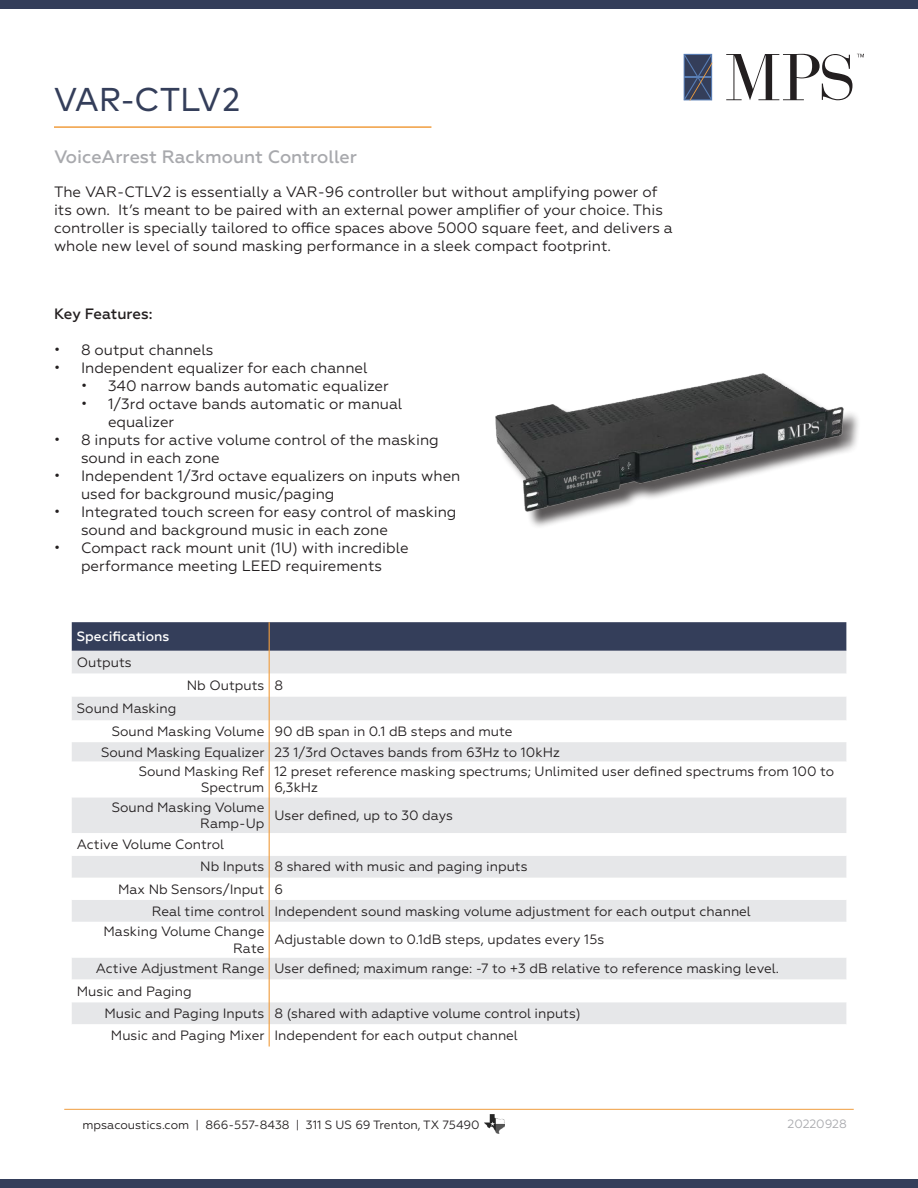
<style>
.page{position:relative;width:918px;height:1188px;background:#fff}
.page>*{position:absolute;margin:0;border:0;box-sizing:border-box;transform-origin:0 0}
.t1{font:64.95px "Didot";color:#231f20}
.t2{font:33px "Mark";color:#343e5a}
.t3{font:500 18px "Geometria";color:#a8a9ad}
.t4{font:15px/18px "Geometria";color:#231f20}
.t5{font:500 15px "Geometria";color:#231f20}
.t6{font:13.5px/16.2px "Geometria";color:#231f20;text-align:right}
.t7{font:500 13.5px "Geometria";color:#fff}
.t8{font:12px "Geometria";color:#231f20}
.t9{font:12px "Geometria";letter-spacing:-.01em;color:#a8a9ad}
</style>
<div class="page">
<hr style="left:64px;top:1109px;width:790px;height:1px;background:#f09d3e">
<div style="left:0;top:0;width:918px;height:9px;background:#343e5a"></div>
<div style="left:0;top:1179px;width:918px;height:9px;background:#343e5a"></div>
<img style="left:484px;top:1114px;width:21px;height:20px">
<svg style="left:72px;top:622px;width:774px;height:29px;background:#37415c"></svg>
<div style="left:72px;top:651px;width:774px;height:23px;background:#e6e7e9"></div>
<svg style="left:72px;top:674px;width:774px;height:373px"></svg>
<svg style="left:684px;top:54px;width:28px;height:46px"></svg>
<svg style="left:822px;top:54px;width:42px;height:46px"></svg>
<hr style="left:54px;top:126px;width:377px;height:2px;background:#f09d3e">
<hr style="left:269px;top:622px;width:1px;height:425px;background:#f09d3e">
<div style="left:499px;top:376px;width:362px;height:154px;background:#231f20;opacity:.75"></div>
<img style="left:495px;top:373px;width:351px;height:142px">
<p class="t2" style="left:54px;top:79px;width:188px">VAR-CTLV2</p>
<p class="t3" style="left:54px;top:146px;width:304px">VoiceArrest Rackmount Controller</p>
<p class="t4" style="left:54px;top:183px;width:620px">The VAR-CTLV2 is essentially a VAR-96 controller but without amplifying power of its own. It’s meant to be paired with an external power amplifier of your choice. This controller is specially tailored to office spaces above 5000 square feet, and delivers a whole new level of sound masking performance in a sleek compact footprint.</p>
<p class="t5" style="left:54px;top:305px;width:100px">Key Features:</p>
<p class="t4" style="left:54px;top:341px;width:161px">• 8 output channels</p>
<p class="t4" style="left:54px;top:359px;width:315px">• Independent equalizer for each channel</p>
<p class="t4" style="left:81px;top:377px;width:309px">• 340 narrow bands automatic equalizer</p>
<p class="t4" style="left:108px;top:395px;width:296px;text-indent:-27px">• 1/3rd octave bands automatic or manual equalizer</p>
<p class="t4" style="left:81px;top:431px;width:359px;text-indent:-27px">• 8 inputs for active volume control of the masking sound in each zone</p>
<p class="t4" style="left:81px;top:467px;width:381px;text-indent:-27px">• Independent 1/3rd octave equalizers on inputs when used for background music/paging</p>
<p class="t4" style="left:81px;top:503px;width:377px;text-indent:-27px">• Integrated touch screen for easy control of masking sound and background music in each zone</p>
<p class="t4" style="left:54px;top:539px;width:356px;text-align:center">• Compact rack mount unit (1U) with incredible performance meeting LEED requirements</p>
<p class="t7" style="left:77px;top:629px;width:94px">Specifications</p>
<p class="t6" style="left:77px;top:654px;width:56px">Outputs</p>
<p class="t6" style="left:187px;top:677px;width:79px">Nb Outputs</p>
<p class="t6" style="left:274px;top:677px;width:10px">8</p>
<h1 class="t1" style="left:725px;top:39px;width:100px">MP</h1>
<p class="t6" style="left:77px;top:700px;width:101px">Sound Masking</p>
<p class="t6" style="left:112px;top:723px;width:154px">Sound Masking Volume</p>
<p class="t6" style="left:274px;top:723px;width:240px">90 dB span in 0.1 dB steps and mute</p>
<p class="t6" style="left:101px;top:744px;width:165px">Sound Masking Equalizer</p>
<p class="t6" style="left:274px;top:744px;width:287px">23 1/3rd Octaves bands from 63Hz to 10kHz</p>
<p class="t6" style="left:139px;top:763px;width:127px">Sound Masking Ref</p>
<p class="t6" style="left:201px;top:780px;width:65px">Spectrum</p>
<p class="t6" style="left:274px;top:763px;width:561px;text-align:left">12 preset reference masking spectrums; Unlimited user defined spectrums from 100 to<br>6,3kHz</p>
<p class="t6" style="left:112px;top:799px;width:154px">Sound Masking Volume<br>Ramp-Up</p>
<p class="t6" style="left:274px;top:807px;width:180px">User defined, up to 30 days</p>
<p class="t6" style="left:77px;top:836px;width:149px">Active Volume Control</p>
<p class="t6" style="left:200px;top:859px;width:66px">Nb Inputs</p>
<p class="t6" style="left:274px;top:859px;width:255px">8 shared with music and paging inputs</p>
<p class="t6" style="left:118px;top:881px;width:148px">Max Nb Sensors/Input</p>
<p class="t6" style="left:274px;top:881px;width:10px">6</p>
<p class="t6" style="left:152px;top:903px;width:114px">Real time control</p>
<p class="t6" style="left:274px;top:903px;width:478px">Independent sound masking volume adjustment for each output channel</p>
<p class="t6" style="left:104px;top:924px;width:162px">Masking Volume Change<br>Rate</p>
<p class="t6" style="left:274px;top:932px;width:331px">Adjustable down to 0.1dB steps, updates every 15s</p>
<p class="t6" style="left:96px;top:961px;width:170px">Active Adjustment Range</p>
<p class="t6" style="left:274px;top:961px;width:506px">User defined; maximum range: -7 to +3 dB relative to reference masking level.</p>
<p class="t6" style="left:77px;top:983px;width:116px">Music and Paging</p>
<p class="t6" style="left:104px;top:1005px;width:162px">Music and Paging Inputs</p>
<p class="t6" style="left:274px;top:1005px;width:308px">8 (shared with adaptive volume control inputs)</p>
<p class="t6" style="left:111px;top:1027px;width:155px">Music and Paging Mixer</p>
<p class="t6" style="left:274px;top:1027px;width:245px">Independent for each output channel</p>
<p class="t8" style="left:82px;top:1118px;width:399px">mpsacoustics.com | 866-557-8438 | 311 S US 69 Trenton, TX 75490</p>
<p class="t9" style="left:788px;top:1117px;width:61px">20220928</p>
</div>
